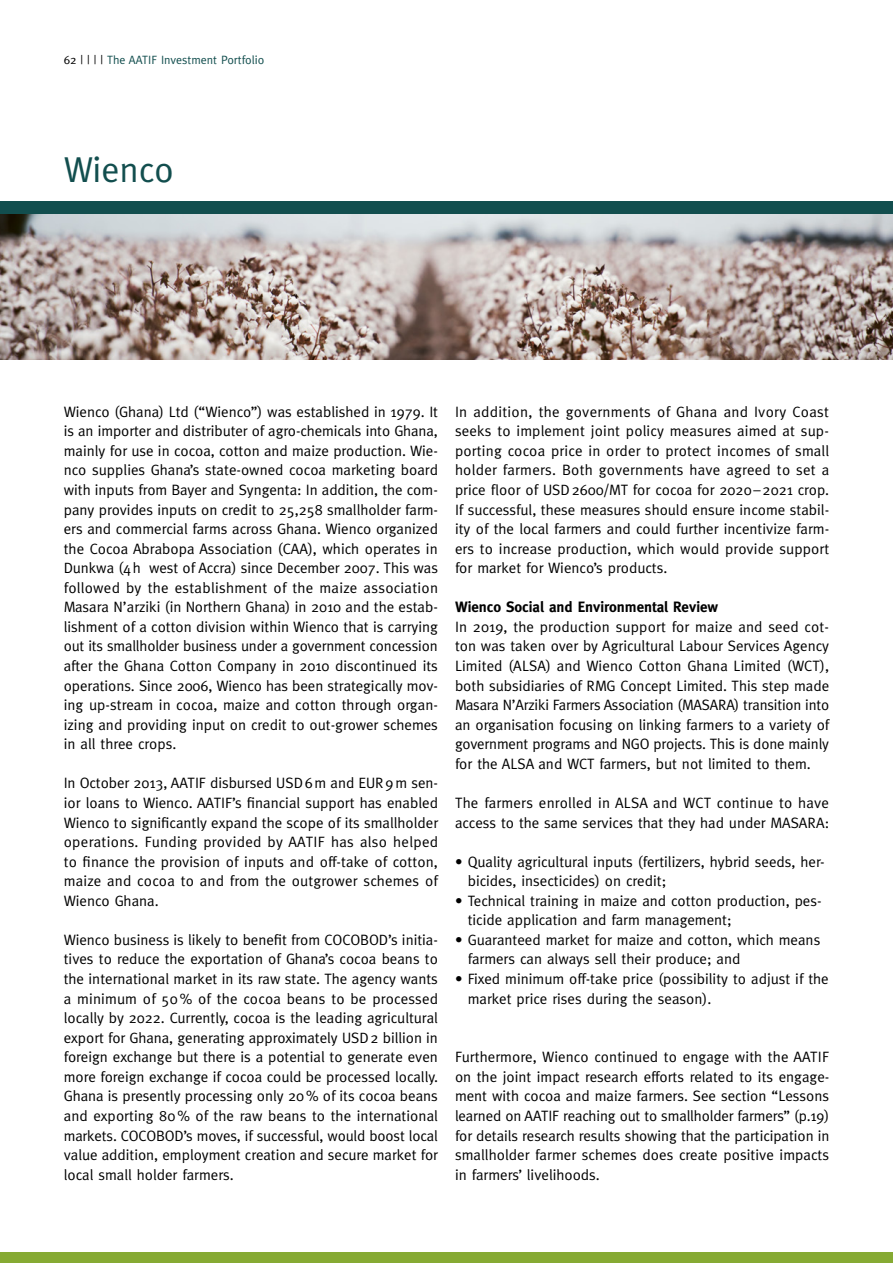
<style>
.page{position:relative;width:893px;height:1263px;background:#fff}
.page>*{position:absolute;margin:0;border:0;box-sizing:border-box;transform-origin:0 0}
.t1{font:36px "Meta";color:#124e4e}
.t2{font:15px/19.5px "Meta";color:#000;text-align:justify}
.t3{font:700 15px "Meta";color:#000}
.t4{font:12px "Meta";color:#124e4e}
.s1{color:#000}
</style>
<div class="page">
<img style="left:0;top:214px;width:893px;height:145px">
<div style="left:0;top:1252px;width:893px;height:11px;background:#86aa33"></div>
<div style="left:0;top:202px;width:893px;height:12px;background:#124e4e"></div>
<p class="t4" style="left:64px;top:53px;width:202px"><span class="s1">62 | | | |</span> The AATIF Investment Portfolio</p>
<h1 class="t1" style="left:64px;top:149px;width:112px">Wienco</h1>
<p class="t2" style="left:64px;top:402px;width:376px">Wienco (Ghana) Ltd (“Wienco”) was established in 1979. It is an importer and distributer of agro-chemicals into Ghana, mainly for use in cocoa, cotton and maize production. Wie&shy;nco supplies Ghana’s state-owned cocoa marketing board with inputs from Bayer and Syngenta: In addition, the com&shy;pany provides inputs on credit to 25,258 smallholder farm&shy;ers and commercial farms across Ghana. Wienco organized the Cocoa Abrabopa Association (CAA), which operates in Dunkwa (4h west of Accra) since December 2007. This was followed by the establishment of the maize association Masara N’arziki (in Northern Ghana) in 2010 and the estab&shy;lishment of a cotton division within Wienco that is carrying out its smallholder business under a government concession after the Ghana Cotton Company in 2010 discontinued its operations. Since 2006, Wienco has been strategically mov&shy;ing up-stream in cocoa, maize and cotton through organ&shy;izing and providing input on credit to out-grower schemes in all three crops.</p>
<p class="t2" style="left:64px;top:773px;width:376px">In October 2013, AATIF disbursed USD6m and EUR9m sen&shy;ior loans to Wienco. AATIF’s financial support has enabled Wienco to significantly expand the scope of its smallholder operations. Funding provided by AATIF has also helped to finance the provision of inputs and off-take of cotton, maize and cocoa to and from the outgrower schemes of Wienco Ghana.</p>
<p class="t2" style="left:64px;top:930px;width:376px">Wienco business is likely to benefit from COCOBOD’s initia&shy;tives to reduce the exportation of Ghana’s cocoa beans to the international market in its raw state. The agency wants a minimum of 50 % of the cocoa beans to be processed locally by 2022. Currently, cocoa is the leading agricultural export for Ghana, generating approximately USD2 billion in foreign exchange but there is a potential to generate even more foreign exchange if cocoa could be processed locally.<br>Ghana is presently processing only 20% of its cocoa beans and exporting 80% of the raw beans to the international markets. COCOBOD’s moves, if successful, would boost local value addition, employment creation and secure market for local small holder farmers.</p>
<p class="t2" style="left:455px;top:402px;width:376px">In addition, the governments of Ghana and Ivory Coast seeks to implement joint policy measures aimed at sup&shy;porting cocoa price in order to protect incomes of small holder farmers. Both governments have agreed to set a price floor of USD2600/MT for cocoa for 2020–2021 crop.<br>If successful, these measures should ensure income stabil&shy;ity of the local farmers and could further incentivize farm&shy;ers to increase production, which would provide support for market for Wienco’s products.</p>
<p class="t3" style="left:455px;top:598px;width:265px">Wienco Social and Environmental Review</p>
<p class="t2" style="left:455px;top:617px;width:376px">In 2019, the production support for maize and seed cot&shy;ton was taken over by Agricultural Labour Services Agency Limited (ALSA) and Wienco Cotton Ghana Limited (WCT), both subsidiaries of RMG Concept Limited. This step made Masara N’Arziki Farmers Association (MASARA) transition into an organisation focusing on linking farmers to a variety of government programs and NGO projects. This is done mainly for the ALSA and WCT farmers, but not limited to them.</p>
<p class="t2" style="left:455px;top:793px;width:376px">The farmers enrolled in ALSA and WCT continue to have access to the same services that they had under MASARA:</p>
<p class="t2" style="left:468px;top:851px;width:358px;text-indent:-13px">• Quality agricultural inputs (fertilizers, hybrid seeds, her&shy;bicides, insecticides) on credit;</p>
<p class="t2" style="left:468px;top:891px;width:355px;text-indent:-13px">• Technical training in maize and cotton production, pes&shy;ticide application and farm management;</p>
<p class="t2" style="left:468px;top:930px;width:354px;text-indent:-13px">• Guaranteed market for maize and cotton, which means farmers can always sell their produce; and</p>
<p class="t2" style="left:468px;top:969px;width:362px;text-indent:-13px">• Fixed minimum off-take price (possibility to adjust if the market price rises during the season).</p>
<p class="t2" style="left:455px;top:1047px;width:376px">Furthermore, Wienco continued to engage with the AATIF on the joint impact research efforts related to its engage&shy;ment with cocoa and maize farmers. See section “Lessons learned on AATIF reaching out to smallholder farmers” (p.19) for details research results showing that the participation in smallholder farmer schemes does create positive impacts in farmers’ livelihoods.</p>
</div>
